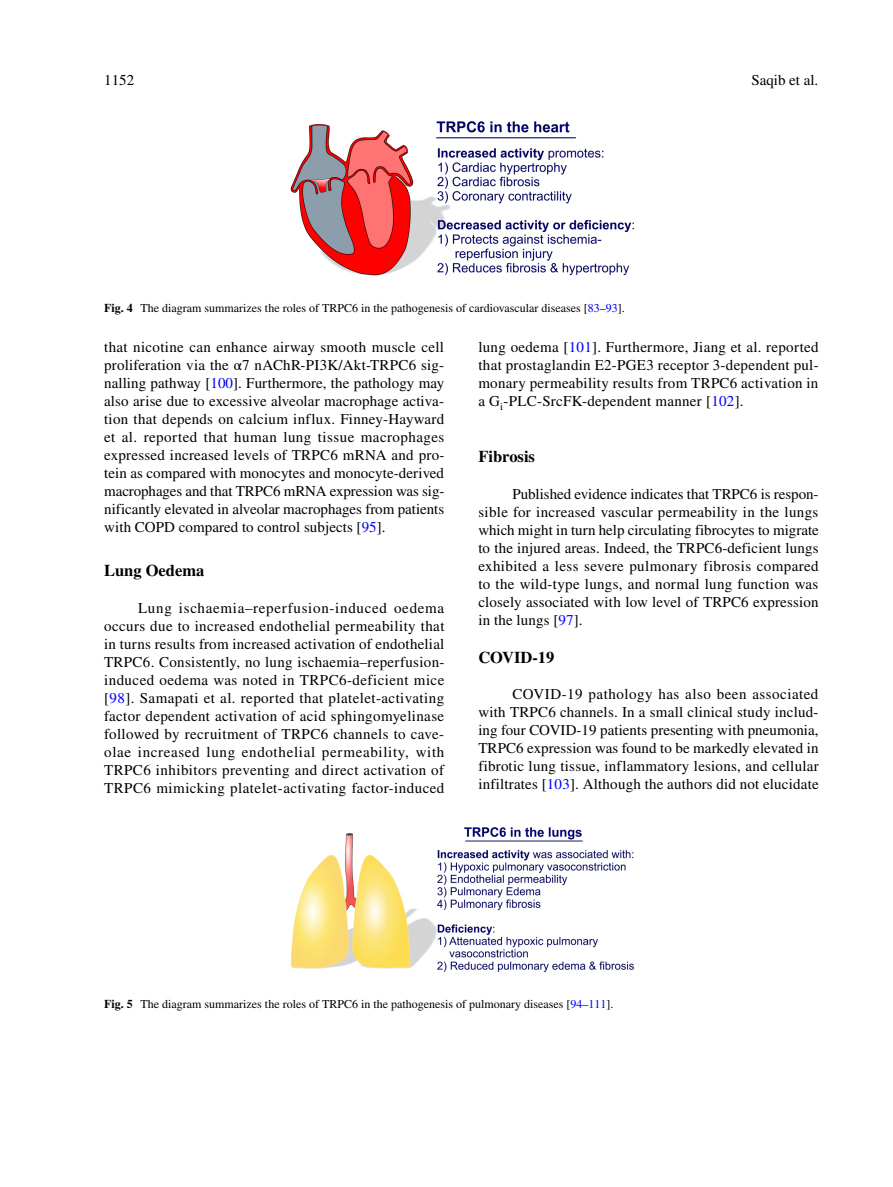
<style>
.page{position:relative;width:893px;height:1187px;background:#fff}
.page>*{position:absolute;margin:0;border:0;box-sizing:border-box;transform-origin:0 0}
.t1{font:700 16.5px "STIX";color:#000}
.t2{font:15px/18px "STIX Regular 3";letter-spacing:.015em;color:#000;text-align:justify}
.t3{font:12px "STIX Regular 3";color:#000}
.s1{font-family:"STIX";font-weight:700}
.s2{color:#00f}
</style>
<div class="page">
<img style="left:290px;top:121px;width:344px;height:155px">
<img style="left:290px;top:827px;width:344px;height:146px">
<p class="t2" style="left:104px;top:72px;width:31px">1152</p>
<p class="t2" style="left:751px;top:72px;width:68px">Saqib et al.</p>
<p class="t3" style="left:104px;top:299px;width:522px"><span class="s1">Fig. 4</span> The diagram summarizes the roles of TRPC6 in the pathogenesis of cardiovascular diseases [<span class="s2">83</span>–<span class="s2">93</span>].</p>
<p class="t2" style="left:104px;top:339px;width:342px">that nicotine can enhance airway smooth muscle cell proliferation via the α7 nAChR-PI3K/Akt-TRPC6 sig&shy;nalling pathway [<span class="s2">100</span>]. Furthermore, the pathology may also arise due to excessive alveolar macrophage activa&shy;tion that depends on calcium influx. Finney-Hayward et al. reported that human lung tissue macrophages expressed increased levels of TRPC6 mRNA and pro&shy;tein as compared with monocytes and monocyte-derived macrophages and that TRPC6 mRNA expression was sig&shy;nificantly elevated in alveolar macrophages from patients with COPD compared to control subjects [<span class="s2">95</span>].</p>
<p class="t1" style="left:104px;top:561px;width:102px">Lung Oedema</p>
<p class="t2" style="left:104px;top:600px;width:342px;text-indent:34px">Lung ischaemia–reperfusion-induced oedema occurs due to increased endothelial permeability that in turns results from increased activation of endothelial TRPC6. Consistently, no lung ischaemia–reperfusion&shy;induced oedema was noted in TRPC6-deficient mice [<span class="s2">98</span>]. Samapati et al. reported that platelet-activating factor dependent activation of acid sphingomyelinase followed by recruitment of TRPC6 channels to cave&shy;olae increased lung endothelial permeability, with TRPC6 inhibitors preventing and direct activation of TRPC6 mimicking platelet-activating factor-induced</p>
<p class="t2" style="left:478px;top:339px;width:342px">lung oedema [<span class="s2">101</span>]. Furthermore, Jiang et al. reported that prostaglandin E2-PGE3 receptor 3-dependent pul&shy;monary permeability results from TRPC6 activation in a G<sub>i</sub>-PLC-SrcFK-dependent manner [<span class="s2">102</span>].</p>
<p class="t1" style="left:478px;top:447px;width:58px">Fibrosis</p>
<p class="t2" style="left:478px;top:486px;width:342px;text-indent:34px">Published evidence indicates that TRPC6 is respon&shy;sible for increased vascular permeability in the lungs which might in turn help circulating fibrocytes to migrate to the injured areas. Indeed, the TRPC6-deficient lungs exhibited a less severe pulmonary fibrosis compared to the wild-type lungs, and normal lung function was closely associated with low level of TRPC6 expression in the lungs [<span class="s2">97</span>].</p>
<p class="t1" style="left:478px;top:647px;width:77px">COVID‑19</p>
<p class="t2" style="left:478px;top:686px;width:342px;text-indent:34px">COVID-19 pathology has also been associated with TRPC6 channels. In a small clinical study includ&shy;ing four COVID-19 patients presenting with pneumonia, TRPC6 expression was found to be markedly elevated in fibrotic lung tissue, inflammatory lesions, and cellular infiltrates [<span class="s2">103</span>]. Although the authors did not elucidate</p>
<p class="t3" style="left:104px;top:995px;width:511px"><span class="s1">Fig. 5</span> The diagram summarizes the roles of TRPC6 in the pathogenesis of pulmonary diseases [<span class="s2">94</span>–<span class="s2">111</span>].</p>
</div>
